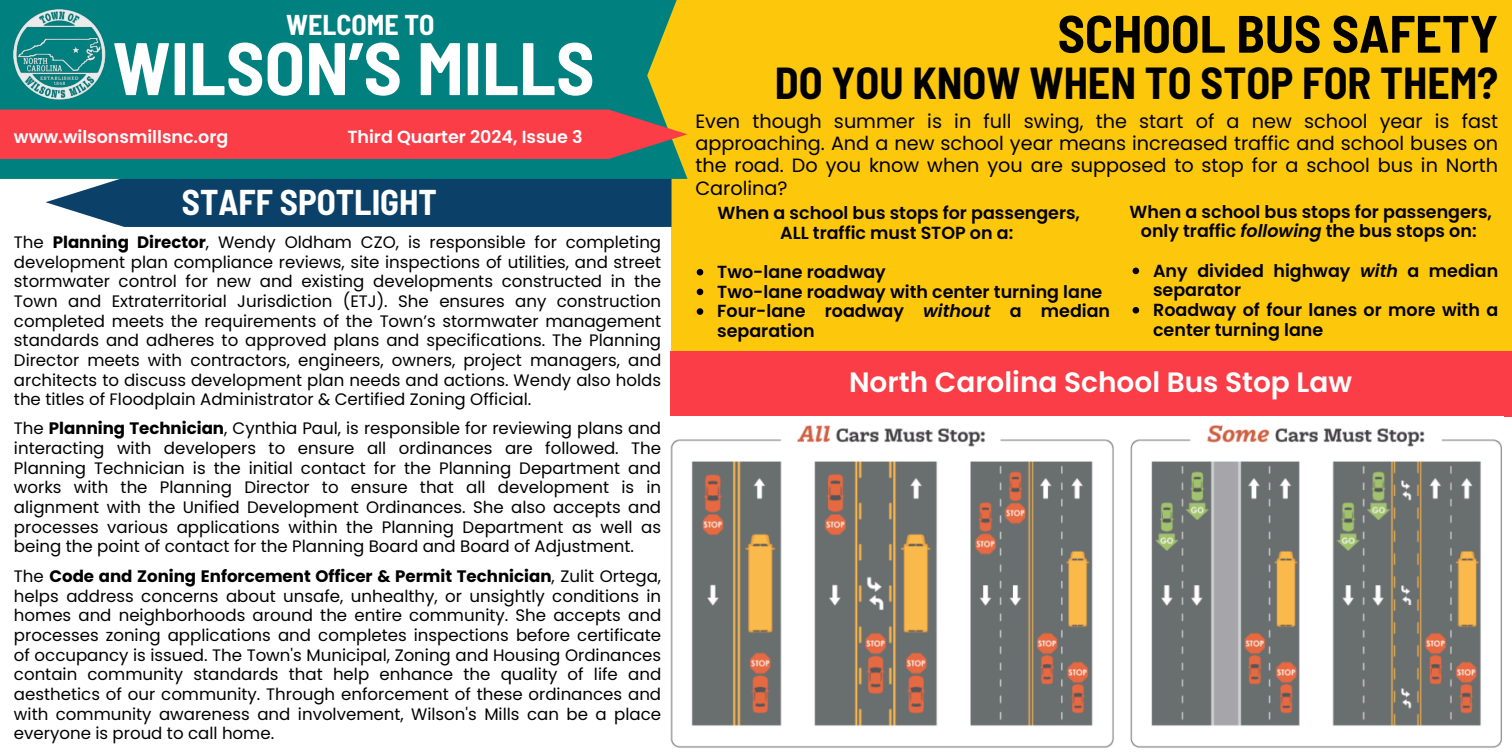
<style>
.page{position:relative;width:1512px;height:756px;background:#fdc70c}
.page>*{position:absolute;margin:0;border:0;box-sizing:border-box;transform-origin:0 0}
.t1{font:700 semi-condensed 74.2px "Barlow";color:#fff}
.t2{font:700 semi-condensed 52.5px "Barlow";color:#000}
.t3{font:700 semi-condensed 43.75px "Barlow";color:#000}
.t4{font:700 semi-condensed 35px "Barlow";color:#fff}
.t5{font:600 28px "Poppins";color:#fff}
.t6{font:700 semi-condensed 28px "Barlow";color:#fff}
.t7{font:19.25px/22.4px "Poppins";color:#000;text-align:justify}
.t8{font:600 17.5px/19.6px "Poppins";color:#000}
.t9{font:600 17.5px "Poppins";color:#fff}
.t10{font:16.62px/19.6px "Poppins";color:#000;text-align:justify}
.s1{font-weight:700}
.s2{font-style:italic}
</style>
<div class="page">
<div style="left:656px;top:411px;width:856px;height:345px;background:#fff"></div>
<div style="left:0;top:179px;width:670px;height:577px;background:#fff"></div>
<svg style="left:46px;top:179px;width:626px;height:48px;background:#1a4b71"></svg>
<div style="left:0;top:0;width:687px;height:179px;background:#018080"></div>
<div style="left:0;top:110px;width:688px;height:49px;background:#fa3d46"></div>
<img style="left:13px;top:9px;width:92px;height:92px">
<div style="left:670px;top:351px;width:842px;height:65px;background:#fa3d46"></div>
<img style="left:670px;top:425px;width:832px;height:323px">
<svg style="left:697px;top:269px;width:6px;height:6px"></svg>
<svg style="left:697px;top:289px;width:6px;height:6px"></svg>
<svg style="left:697px;top:308px;width:6px;height:7px"></svg>
<svg style="left:1133px;top:268px;width:6px;height:6px"></svg>
<svg style="left:1133px;top:307px;width:6px;height:7px"></svg>
<p class="t6" style="left:286px;top:7px;width:150px">WELCOME TO</p>
<p class="t1" style="left:113px;top:21px;width:484px">WILSON’S MILLS</p>
<p class="t9" style="left:14px;top:124px;width:216px">www.wilsonsmillsnc.org</p>
<p class="t9" style="left:347px;top:124px;width:237px">Third Quarter 2024, Issue 3</p>
<p class="t4" style="left:182px;top:180px;width:257px">STAFF SPOTLIGHT</p>
<p class="t10" style="left:14px;top:232px;width:649px">The <span class="s1">Planning Director</span>, Wendy Oldham CZO, is responsible for completing development plan compliance reviews, site inspections of utilities, and street stormwater control for new and existing developments constructed in the Town and Extraterritorial Jurisdiction (ETJ). She ensures any construction completed meets the requirements of the Town’s stormwater management standards and adheres to approved plans and specifications. The Planning Director meets with contractors, engineers, owners, project managers, and architects to discuss development plan needs and actions. Wendy also holds the titles of Floodplain Administrator &amp; Certified Zoning Official.</p>
<h4 class="t10" style="left:14px;top:419px;width:649px">The <span class="s1">Planning Technician</span>, Cynthia Paul, is responsible for reviewing plans and interacting with developers to ensure all ordinances are followed. The Planning Technician is the initial contact for the Planning Department and works with the Planning Director to ensure that all development is in alignment with the Unified Development Ordinances. She also accepts and processes various applications within the Planning Department as well as being the point of contact for the Planning Board and Board of Adjustment.</h4>
<p class="t10" style="left:14px;top:566px;width:649px">The <span class="s1">Code and Zoning Enforcement Officer &amp; Permit Technician</span>, Zulit Ortega, helps address concerns about unsafe, unhealthy, or unsightly conditions in homes and neighborhoods around the entire community. She accepts and processes zoning applications and completes inspections before certificate of occupancy is issued. The Town's Municipal, Zoning and Housing Ordinances contain community standards that help enhance the quality of life and aesthetics of our community. Through enforcement of these ordinances and with community awareness and involvement, Wilson's Mills can be a place everyone is proud to call home.</p>
<p class="t2" style="left:1058px;top:0;width:442px">SCHOOL BUS SAFETY</p>
<h2 class="t3" style="left:775px;top:55px;width:725px">DO YOU KNOW WHEN TO STOP FOR THEM?</h2>
<h3 class="t7" style="left:695px;top:110px;width:804px">Even though summer is in full swing, the start of a new school year is fast approaching. And a new school year means increased traffic and school buses on the road. Do you know when you are supposed to stop for a school bus in North Carolina?</h3>
<p class="t8" style="left:718px;top:203px;width:364px">When a school bus stops for passengers,</p>
<p class="t8" style="left:780px;top:223px;width:235px">ALL traffic must STOP on a:</p>
<p class="t8" style="left:717px;top:262px;width:170px">Two-lane roadway</p>
<p class="t8" style="left:717px;top:282px;width:387px">Two-lane roadway with center turning lane</p>
<p class="t8" style="left:717px;top:302px;width:394px">Four-lane roadway <span class="s2">without</span> a median separation</p>
<p class="t8" style="left:1130px;top:202px;width:364px;text-align:center">When a school bus stops for passengers, only traffic <span class="s2">following</span> the bus stops on:</p>
<h6 class="t8" style="left:1153px;top:261px;width:347px">Any divided highway <span class="s2">with</span> a median separator</h6>
<p class="t8" style="left:1153px;top:300px;width:347px">Roadway of four lanes or more with a center turning lane</p>
<h5 class="t5" style="left:849px;top:362px;width:504px">North Carolina School Bus Stop Law</h5>
</div>
